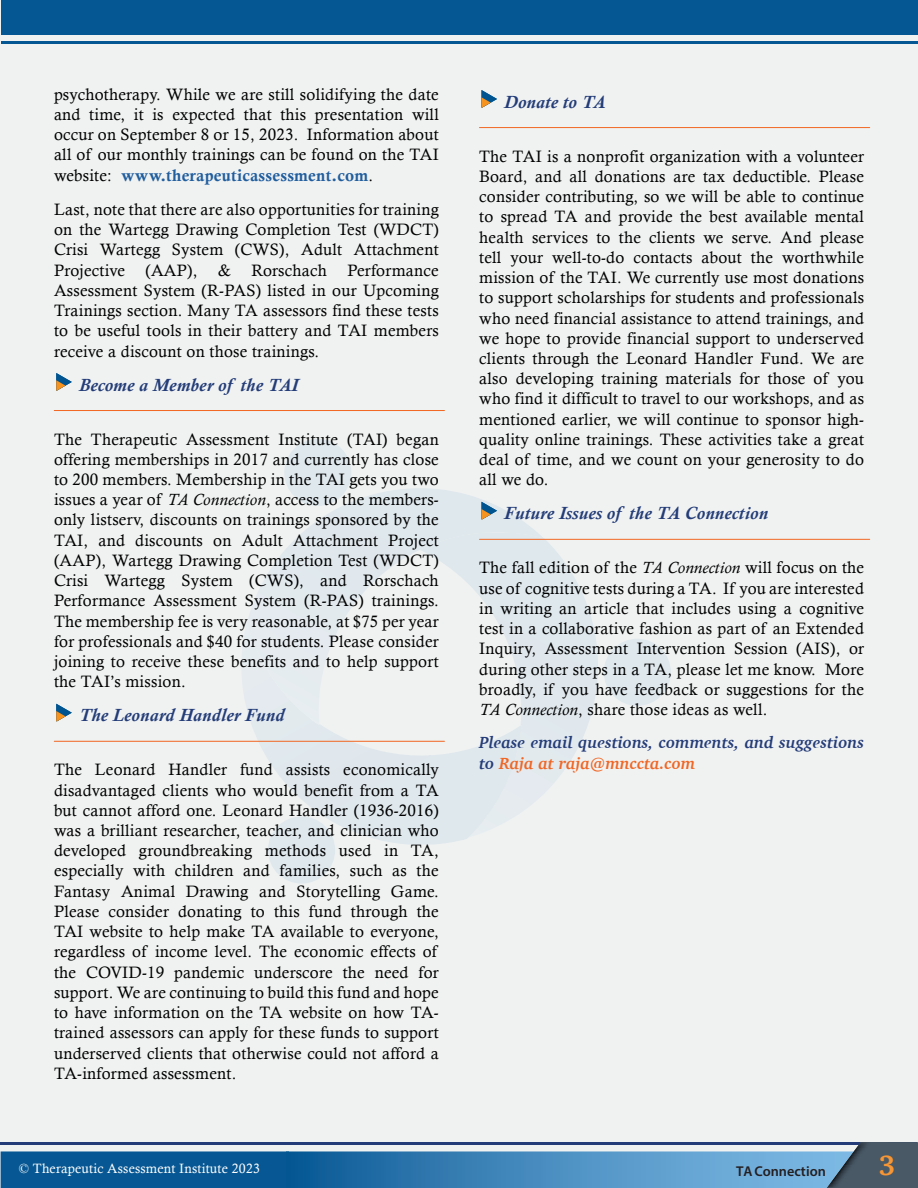
<style>
.page{position:relative;width:918px;height:1188px;background:#fff}
.page>*{position:absolute;margin:0;border:0;box-sizing:border-box;transform-origin:0 0}
.t1{font:700 28.5px "Charter";color:#f89633}
.t2{font:italic 700 18px "Calisto";letter-spacing:.015em;color:#243d78}
.t3{font:16.5px/20.2px "Calisto";letter-spacing:.015em;color:#000;text-align:justify}
.t4{font:italic 700 16.5px/20.2px "Charter";color:#243c78}
.t5{font:16.5px "Calis MT Bol";letter-spacing:.015em;color:#215e9e}
.t6{font:600 14.25px "Myriad Pro";color:#241f21}
.t7{font:13.5px "Calisto";letter-spacing:.015em;color:#fff}
.s1{font-family:"Calisto";color:#000}
.s2{font-style:italic}
.s3{color:#f06624}
</style>
<div class="page">
<div style="left:0;top:1px;width:918px;height:1187px;background:#f0f2f2"></div>
<svg style="left:420px;top:533px;width:178px;height:305px"></svg>
<svg style="left:242px;top:650px;width:5px;height:35px"></svg>
<svg style="left:399px;top:488px;width:20px;height:2px"></svg>
<div style="left:284px;top:439px;width:67px;height:67px;background:#dfe8ed;border-radius:34px"></div>
<div style="left:604px;top:639px;width:67px;height:67px;background:#dfe8ed;border-radius:34px"></div>
<div style="left:268px;top:816px;width:67px;height:68px;background:#dfe8ed;border-radius:34px"></div>
<div style="left:1px;top:0;width:916px;height:34px;background:#055794"></div>
<hr style="left:1px;top:41px;width:916px;height:3px;background:#055794">
<svg style="left:1px;top:1142px;width:917px;height:46px;background:#4a85b2"></svg>
<img style="left:826px;top:1142px;width:62px;height:46px">
<svg style="left:56px;top:373px;width:16px;height:18px"></svg>
<hr style="left:54px;top:410px;width:390px;height:1px;background:#f26621">
<svg style="left:56px;top:704px;width:16px;height:17px"></svg>
<hr style="left:54px;top:741px;width:390px;height:1px;background:#f26621">
<svg style="left:482px;top:90px;width:15px;height:18px"></svg>
<hr style="left:479px;top:127px;width:391px;height:1px;background:#f26621">
<svg style="left:482px;top:502px;width:15px;height:17px"></svg>
<hr style="left:479px;top:539px;width:391px;height:1px;background:#f26621">
<p class="t3" style="left:54px;top:84px;width:386px">psychotherapy. While we are still solidifying the date and time, it is expected that this presentation will occur on September 8 or 15, 2023. Information about all of our monthly trainings can be found on the TAI</p>
<p class="t5" style="left:54px;top:166px;width:321px"><span class="s1">website:</span> www.therapeuticassessment.com<span class="s1">.</span></p>
<p class="t3" style="left:54px;top:199px;width:386px">Last, note that there are also opportunities for training on the Wartegg Drawing Completion Test (WDCT)<br>Crisi Wartegg System (CWS), Adult Attachment Projective (AAP), &amp; Rorschach Performance Assessment System (R-PAS) listed in our Upcoming Trainings section. Many TA assessors find these tests to be useful tools in their battery and TAI members receive a discount on those trainings.</p>
<p class="t2" style="left:79px;top:374px;width:221px">Become a Member of the TAI</p>
<p class="t3" style="left:54px;top:429px;width:386px">The Therapeutic Assessment Institute (TAI) began offering memberships in 2017 and currently has close to 200 members. Membership in the TAI gets you two issues a year of <span class="s2">TA Connection</span>, access to the members&shy;only listserv, discounts on trainings sponsored by the TAI, and discounts on Adult Attachment Project (AAP), Wartegg Drawing Completion Test (WDCT)<br>Crisi Wartegg System (CWS), and Rorschach Performance Assessment System (R-PAS) trainings.<br>The membership fee is very reasonable, at $75 per year for professionals and $40 for students. Please consider joining to receive these benefits and to help support the TAI’s mission.</p>
<p class="t2" style="left:79px;top:705px;width:207px">The Leonard Handler Fund</p>
<p class="t3" style="left:54px;top:759px;width:386px">The Leonard Handler fund assists economically disadvantaged clients who would benefit from a TA but cannot afford one. Leonard Handler (1936-2016) was a brilliant researcher, teacher, and clinician who developed groundbreaking methods used in TA, especially with children and families, such as the Fantasy Animal Drawing and Storytelling Game.<br>Please consider donating to this fund through the TAI website to help make TA available to everyone, regardless of income level. The economic effects of the COVID-19 pandemic underscore the need for support. We are continuing to build this fund and hope to have information on the TA website on how TA&shy;trained assessors can apply for these funds to support underserved clients that otherwise could not afford a TA-informed assessment.</p>
<p class="t2" style="left:504px;top:91px;width:103px">Donate to TA</p>
<p class="t3" style="left:479px;top:146px;width:386px">The TAI is a nonprofit organization with a volunteer Board, and all donations are tax deductible. Please consider contributing, so we will be able to continue to spread TA and provide the best available mental health services to the clients we serve. And please tell your well-to-do contacts about the worthwhile mission of the TAI. We currently use most donations to support scholarships for students and professionals who need financial assistance to attend trainings, and we hope to provide financial support to underserved clients through the Leonard Handler Fund. We are also developing training materials for those of you who find it difficult to travel to our workshops, and as mentioned earlier, we will continue to sponsor high&shy;quality online trainings. These activities take a great deal of time, and we count on your generosity to do all we do.</p>
<p class="t2" style="left:504px;top:503px;width:265px">Future Issues of the TA Connection</p>
<p class="t3" style="left:479px;top:557px;width:386px">The fall edition of the <span class="s2">TA Connection</span> will focus on the use of cognitive tests during a TA. If you are interested in writing an article that includes using a cognitive test in a collaborative fashion as part of an Extended Inquiry, Assessment Intervention Session (AIS), or during other steps in a TA, please let me know. More broadly, if you have feedback or suggestions for the <span class="s2">TA Connection</span>, share those ideas as well.</p>
<p class="t4" style="left:479px;top:732px;width:386px">Please email questions, comments, and suggestions to <span class="s3">Raja at raja@mnccta.com</span></p>
<p class="t7" style="left:19px;top:1160px;width:243px">© Therapeutic Assessment Institute 2023</p>
<p class="t6" style="left:736px;top:1162px;width:91px">TA Connection</p>
<h1 class="t1" style="left:879px;top:1140px;width:18px">3</h1>
</div>
